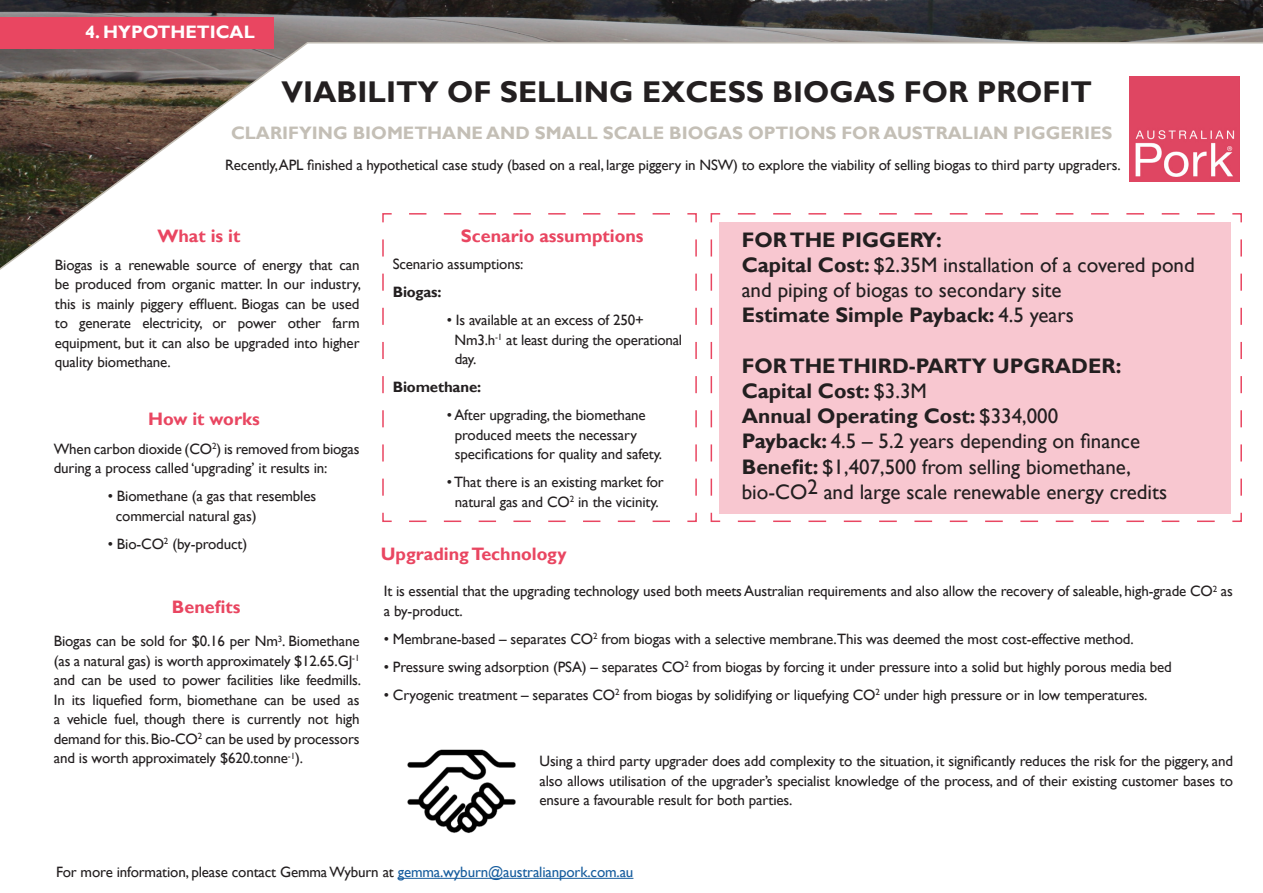
<style>
.page{position:relative;width:1263px;height:893px;background:#fff}
.page>*{position:absolute;margin:0;border:0;box-sizing:border-box;transform-origin:0 0}
.APL_Heading__Pink{font:700 30px "Gill Sans";color:#231f20}
.APL_Heading__Pink-2{font:21px/25.2px "Gill Sans";color:#231f20}
.APL_Heading__Pink-3{font:700 21px "Gill Sans";color:#231f20}
.APL_Sub-Heading_Smal{font:700 18px "Gill Sans";color:#c4bfb6}
.APL_Heading__Pink-4{font:700 18px "Gill Sans";color:#e94661}
.APL_Heading__Pink-5{font:700 18px "Gill Sans";color:#fff}
.Snapshot_Body_Headin{font:15px/19.5px "Gill Sans";letter-spacing:-.01em;color:#231f20}
.Snapshot_Body_Headin-2{font:700 15px "Gill Sans";letter-spacing:-.01em;color:#231f20}
.s1{font-weight:700}
.s2{font-weight:400}
.s3{color:#175d9e}
</style>
<div class="page">
<svg style="left:382px;top:273px;width:315px;height:249px"></svg>
<img style="left:407px;top:749px;width:109px;height:84px">
<svg style="left:0;top:0;width:1263px;height:270px"></svg>
<div style="left:0;top:18px;width:273px;height:31px;background:#e94661"></div>
<img style="left:1129px;top:76px;width:111px;height:106px">
<svg style="left:710px;top:212px;width:533px;height:310px"></svg>
<div style="left:719px;top:223px;width:512px;height:291px;background:#f8c7d0"></div>
<hr style="left:398px;top:878px;width:235px;height:1px;background:#175d9e">
<p class="APL_Heading__Pink-5" style="left:85px;top:21px;width:171px">4. HYPOTHETICAL</p>
<p class="APL_Heading__Pink" style="left:282px;top:74px;width:812px">VIABILITY OF SELLING EXCESS BIOGAS FOR PROFIT</p>
<p class="APL_Sub-Heading_Smal" style="left:231px;top:122px;width:883px">CLARIFYING BIOMETHANE AND SMALL SCALE BIOGAS OPTIONS FOR AUSTRALIAN PIGGERIES</p>
<p class="Snapshot_Body_Headin" style="left:225px;top:155px;width:897px">Recently,APL finished a hypothetical case study (based on a real, large piggery in NSW) to explore the viability of selling biogas to third party upgraders.</p>
<p class="APL_Heading__Pink-4" style="left:157px;top:225px;width:85px">What is it</p>
<p class="Snapshot_Body_Headin" style="left:55px;top:255px;width:308px;text-align:justify">Biogas is a renewable source of energy that can be produced from organic matter. In our industry, this is mainly piggery effluent. Biogas can be used to generate electricity, or power other farm equipment, but it can also be upgraded into higher quality biomethane.</p>
<p class="APL_Heading__Pink-4" style="left:148px;top:408px;width:113px">How it works</p>
<p class="Snapshot_Body_Headin" style="left:54px;top:439px;width:307px">When carbon dioxide (CO<sup>2</sup>) is removed from biogas during a process called ‘upgrading’ it results in:</p>
<p class="Snapshot_Body_Headin" style="left:116px;top:487px;width:202px;text-indent:-8px">• Biomethane (a gas that resembles commercial natural gas)</p>
<p class="Snapshot_Body_Headin" style="left:108px;top:534px;width:141px">• Bio-CO<sup>2</sup> (by-product)</p>
<p class="APL_Heading__Pink-4" style="left:172px;top:597px;width:70px">Benefits</p>
<p class="Snapshot_Body_Headin" style="left:54px;top:632px;width:309px;text-align:justify">Biogas can be sold for $0.16 per Nm<sup>3</sup>. Biomethane (as a natural gas) is worth approximately $12.65.GJ<sup>-1 </sup>and can be used to power facilities like feedmills.<br>In its liquefied form, biomethane can be used as a vehicle fuel, though there is currently not high demand for this. Bio-CO<sup>2</sup> can be used by processors and is worth approximately $620.tonne<sup>-1</sup>).</p>
<p class="APL_Heading__Pink-4" style="left:461px;top:225px;width:184px">Scenario assumptions</p>
<p class="Snapshot_Body_Headin" style="left:393px;top:255px;width:132px">Scenario assumptions:</p>
<p class="Snapshot_Body_Headin-2" style="left:393px;top:283px;width:50px">Biogas:</p>
<p class="Snapshot_Body_Headin" style="left:455px;top:311px;width:229px;text-indent:-8px">• Is available at an excess of 250+<br>Nm3.h<sup>-1</sup> at least during the operational day.</p>
<p class="Snapshot_Body_Headin-2" style="left:393px;top:378px;width:90px">Biomethane:</p>
<p class="Snapshot_Body_Headin" style="left:455px;top:406px;width:209px;text-indent:-8px">• After upgrading, the biomethane produced meets the necessary specifications for quality and safety.</p>
<p class="Snapshot_Body_Headin" style="left:447px;top:473px;width:219px;text-align:center">• That there is an existing market for natural gas and CO<sup>2</sup> in the vicinity.</p>
<p class="APL_Heading__Pink-3" style="left:742px;top:227px;width:202px">FOR THE PIGGERY:</p>
<p class="APL_Heading__Pink-2" style="left:742px;top:253px;width:455px"><span class="s1">Capital Cost:</span> $2.35M installation of a covered pond and piping of biogas to secondary site</p>
<p class="APL_Heading__Pink-3" style="left:742px;top:303px;width:334px">Estimate Simple Payback: <span class="s2">4.5 years</span></p>
<p class="APL_Heading__Pink-3" style="left:742px;top:353px;width:381px">FOR THE THIRD-PARTY UPGRADER:</p>
<p class="APL_Heading__Pink-3" style="left:742px;top:378px;width:187px">Capital Cost: <span class="s2">$3.3M</span></p>
<p class="APL_Heading__Pink-3" style="left:742px;top:403px;width:318px">Annual Operating Cost: <span class="s2">$334,000</span></p>
<p class="APL_Heading__Pink-2" style="left:742px;top:429px;width:400px"><span class="s1">Payback:</span> 4.5 – 5.2 years depending on finance</p>
<p class="APL_Heading__Pink-2" style="left:742px;top:454px;width:391px"><span class="s1">Benefit:</span> $1,407,500 from selling biomethane,</p>
<p class="APL_Heading__Pink-2" style="left:742px;top:479px;width:427px">bio-CO2 and large scale renewable energy credits</p>
<p class="APL_Heading__Pink-4" style="left:381px;top:543px;width:187px">Upgrading Technology</p>
<p class="Snapshot_Body_Headin" style="left:384px;top:582px;width:851px">It is essential that the upgrading technology used both meets Australian requirements and also allow the recovery of saleable, high-grade CO<sup>2</sup> as a by-product.</p>
<p class="Snapshot_Body_Headin" style="left:384px;top:629px;width:751px">• Membrane-based – separates CO<sup>2</sup> from biogas with a selective membrane.This was deemed the most cost-effective method.</p>
<p class="Snapshot_Body_Headin" style="left:384px;top:657px;width:790px">• Pressure swing adsorption (PSA) – separates CO<sup>2</sup> from biogas by forcing it under pressure into a solid but highly porous media bed</p>
<p class="Snapshot_Body_Headin" style="left:384px;top:685px;width:765px">• Cryogenic treatment – separates CO<sup>2</sup> from biogas by solidifying or liquefying CO<sup>2</sup> under high pressure or in low temperatures.</p>
<p class="Snapshot_Body_Headin" style="left:539px;top:752px;width:695px;text-align:justify">Using a third party upgrader does add complexity to the situation, it significantly reduces the risk for the piggery, and also allows utilisation of the upgrader’s specialist knowledge of the process, and of their existing customer bases to ensure a favourable result for both parties.</p>
<p class="Snapshot_Body_Headin" style="left:56px;top:863px;width:579px">For more information, please contact Gemma Wyburn at <span class="s3">gemma.wyburn@australianpork.com.au</span></p>
</div>
